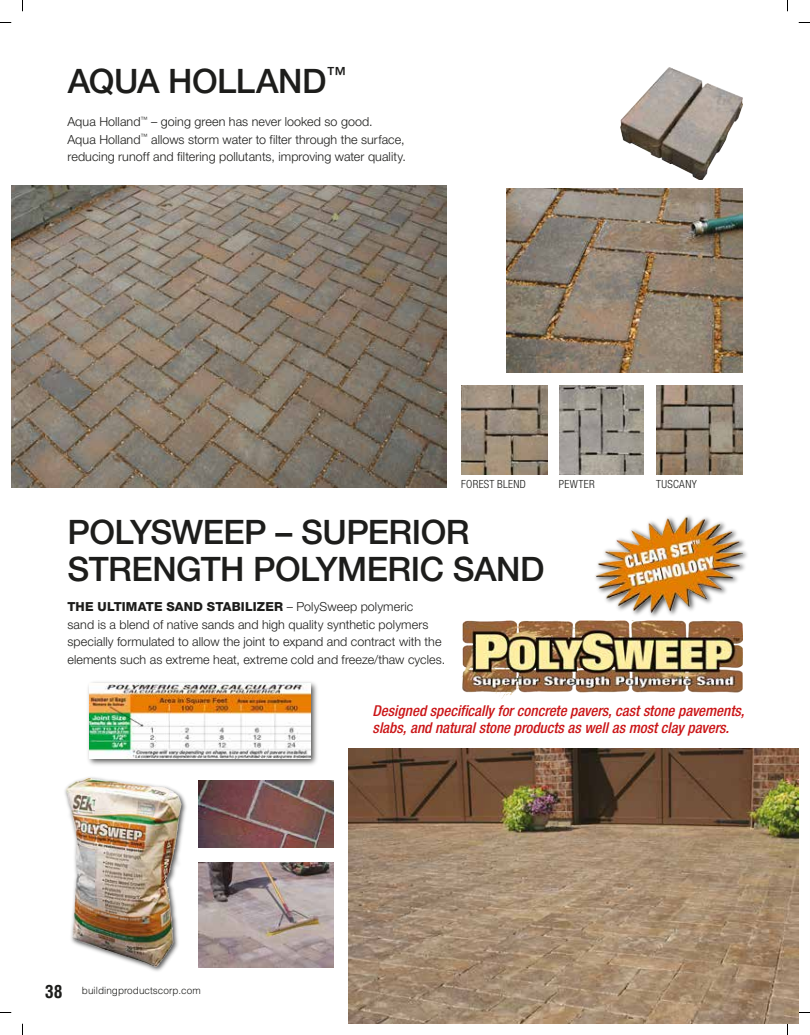
<style>
.page{position:relative;width:810px;height:1035px;background:#fff}
.page>*{position:absolute;margin:0;border:0;box-sizing:border-box;transform-origin:0 0}
.t1{font:500 33.75px/37.5px "Helvetica Neue";letter-spacing:-.015em;color:#1d1d1b}
.t2{font:italic 500 condensed 15px/17.5px "Helvetica Neue";color:#cb1517}
.t3{font:300 12.5px/17.5px "Helvetica Neue";letter-spacing:.005em;color:#1d1d1b}
.t4{font:300 condensed 11.25px "Helvetica Neue";letter-spacing:.025em;color:#1d1d1b}
.t5{font:300 10px "Helvetica";color:#1d1d1b}
.s1{font-weight:800}
.s2{font-weight:700;font-stretch:condensed;font-size:17.5px}
</style>
<div class="page">
<img style="left:461px;top:621px;width:281px;height:77px">
<img style="left:65px;top:779px;width:134px;height:187px">
<img style="left:591px;top:515px;width:156px;height:106px">
<img style="left:595px;top:516px;width:147px;height:96px">
<img style="left:88px;top:682px;width:229px;height:83px">
<img style="left:90px;top:684px;width:220px;height:75px">
<img style="left:199px;top:862px;width:135px;height:106px">
<img style="left:199px;top:780px;width:135px;height:68px">
<img style="left:349px;top:749px;width:450px;height:275px">
<img style="left:461px;top:385px;width:87px;height:90px">
<img style="left:560px;top:385px;width:84px;height:90px">
<img style="left:656px;top:385px;width:86px;height:90px">
<img style="left:506px;top:189px;width:237px;height:184px">
<img style="left:621px;top:68px;width:121px;height:112px">
<img style="left:11px;top:185px;width:435px;height:303px">
<h1 class="t1" style="left:68px;top:61px;width:280px">AQUA HOLLAND<sup>™</sup></h1>
<p class="t3" style="left:67px;top:113px;width:340px">Aqua Holland<sup>™</sup> – going green has never looked so good.<br>Aqua Holland<sup>™</sup> allows storm water to filter through the surface, reducing runoff and filtering pollutants, improving water quality.</p>
<p class="t4" style="left:461px;top:477px;width:66px">FOREST BLEND</p>
<p class="t4" style="left:559px;top:477px;width:37px">PEWTER</p>
<p class="t4" style="left:656px;top:477px;width:42px">TUSCANY</p>
<h1 class="t1" style="left:68px;top:513px;width:479px">POLYSWEEP – SUPERIOR<br>STRENGTH POLYMERIC SAND</h1>
<p class="t3" style="left:68px;top:598px;width:379px"><span class="s1">THE ULTIMATE SAND STABILIZER</span> – PolySweep polymeric<br>sand is a blend of native sands and high quality synthetic polymers specially formulated to allow the joint to expand and contract with the elements such as extreme heat, extreme cold and freeze/thaw cycles.</p>
<p class="t2" style="left:373px;top:701px;width:373px">Designed specifically for concrete pavers, cast stone pavements, slabs, and natural stone products as well as most clay pavers.</p>
<p class="t5" style="left:45px;top:985px;width:157px"><span class="s2">38</span> buildingproductscorp.com</p>
</div>
